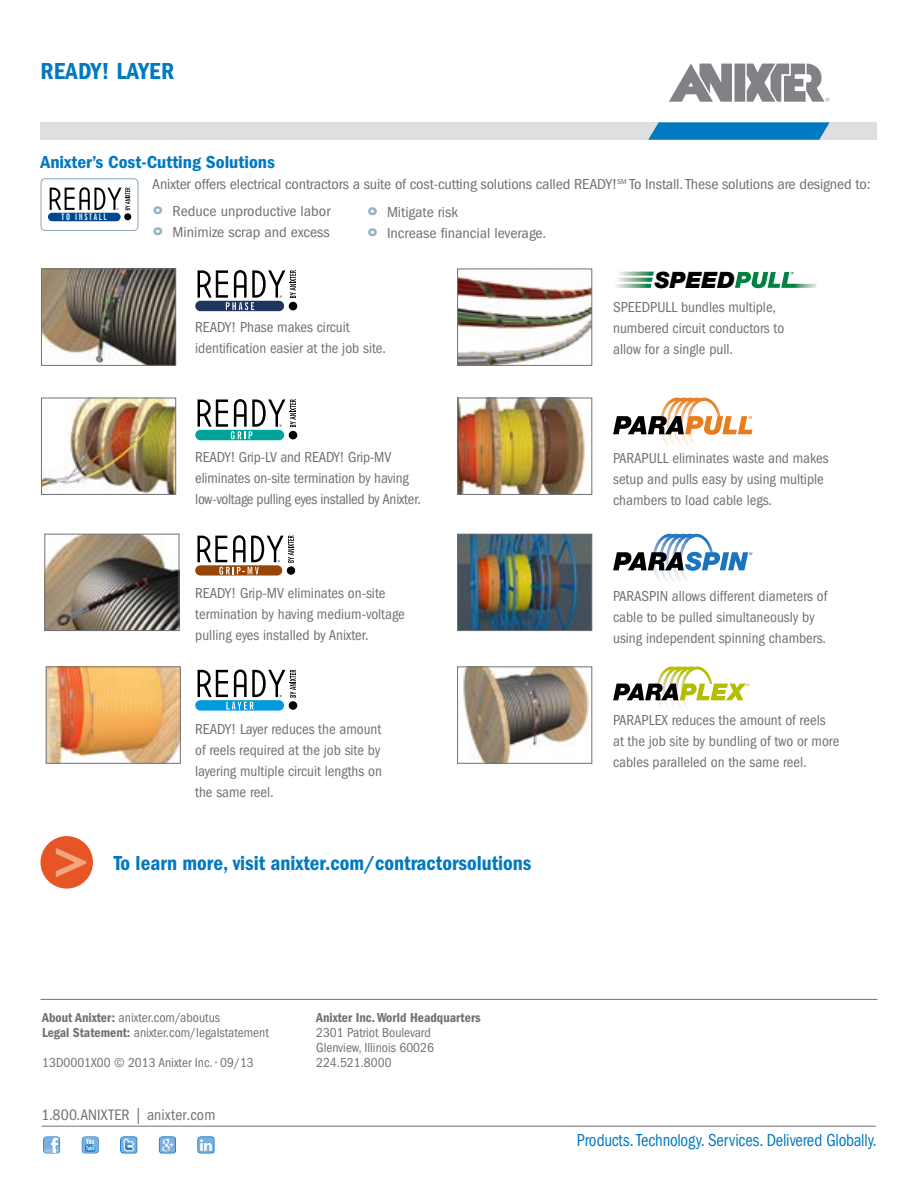
<style>
.page{position:relative;width:918px;height:1188px;background:#fff}
.page>*{position:absolute;margin:0;border:0;box-sizing:border-box;transform-origin:0 0}
.t1{font:24px "ITC Franklin Gothic Std Dm Cd";letter-spacing:.01em;color:#0079c1}
.t2{font:italic 900 22.5px "Helvetica Neue";color:#000}
.t3{font:21px "ITC Franklin Gothic Std Dm Cd";color:#0079c1}
.t4{font:condensed 18px "ITC Franklin Gothic Std";color:#0079c1;scale:.93 1}
.t5{font:18px "ITC Franklin Gothic Std Dm Cd";color:#0079c1;scale:1.07 1}
.t6{font:condensed 15.75px "ITC Franklin Gothic Std";letter-spacing:.01em;color:#717073}
.t7{font:condensed 15px/21px "ITC Franklin Gothic Std";color:#717073}
.t8{font:condensed 15px/27.8px "ITC Franklin Gothic Std";color:#717073;scale:1.07 1}
.t9{font:condensed 13.5px/15px "ITC Franklin Gothic Std";color:#717073}
.t10{font:13.5px "ITC Franklin Gothic Std Dm Cd";color:#717073}
.t11{font:700 extra-condensed 8.85px "News Gothic BT";letter-spacing:.18em;color:#fff}
.s1{font-family:"ITC Franklin Gothic Std Hvy";font-stretch:normal;font-size:27px;color:#95b1c4}
.s2{font-family:"ITC Franklin Gothic Std Dm Cd";font-stretch:normal}
</style>
<div class="page">
<hr style="left:40px;top:999px;width:838px;height:1px;background:#717073">
<hr style="left:41px;top:1126px;width:835px;height:1px;background:#717073">
<div style="left:40px;top:122px;width:838px;height:18px;background:#dfdee0"></div>
<svg style="left:648px;top:122px;width:182px;height:18px;background:#1582c3"></svg>
<div style="left:735px;top:64px;width:10px;height:38px;background:#808285"></div>
<svg style="left:669px;top:64px;width:63px;height:38px"></svg>
<svg style="left:747px;top:64px;width:82px;height:38px"></svg>
<svg style="left:43px;top:1136px;width:17px;height:18px"></svg>
<svg style="left:120px;top:1136px;width:17px;height:18px"></svg>
<svg style="left:82px;top:1136px;width:17px;height:18px"></svg>
<svg style="left:159px;top:1136px;width:17px;height:18px"></svg>
<svg style="left:197px;top:1136px;width:18px;height:18px"></svg>
<div style="left:41px;top:178px;width:98px;height:53px;border:1px solid #94aac0;border-radius:4px"></div>
<svg style="left:50px;top:187px;width:80px;height:23px"></svg>
<div style="left:124px;top:213px;width:7px;height:7px;background:#000;border-radius:50%"></div>
<div style="left:48px;top:213px;width:73px;height:8px;background:#004990;border-radius:4px"></div>
<img style="left:459px;top:276px;width:131px;height:88px">
<div style="left:457px;top:269px;width:135px;height:97px;border:1px solid #717073"></div>
<svg style="left:615px;top:272px;width:39px;height:16px"></svg>
<svg style="left:735px;top:272px;width:82px;height:16px"></svg>
<img style="left:459px;top:400px;width:127px;height:93px">
<div style="left:457px;top:398px;width:135px;height:97px;border:1px solid #717073"></div>
<svg style="left:613px;top:398px;width:139px;height:47px"></svg>
<img style="left:46px;top:536px;width:131px;height:93px">
<div style="left:44px;top:534px;width:135px;height:97px;border:1px solid #717073"></div>
<svg style="left:195px;top:565px;width:87px;height:11px"></svg>
<svg style="left:197px;top:535px;width:97px;height:40px"></svg>
<svg style="left:613px;top:534px;width:139px;height:47px"></svg>
<img style="left:459px;top:536px;width:131px;height:93px">
<div style="left:457px;top:534px;width:135px;height:97px;border:1px solid #717073"></div>
<img style="left:48px;top:668px;width:131px;height:94px">
<div style="left:46px;top:666px;width:135px;height:98px;border:1px solid #717073"></div>
<svg style="left:195px;top:700px;width:89px;height:11px"></svg>
<svg style="left:198px;top:669px;width:98px;height:40px"></svg>
<svg style="left:613px;top:666px;width:136px;height:43px"></svg>
<img style="left:463px;top:668px;width:127px;height:94px">
<div style="left:457px;top:666px;width:135px;height:98px;border:1px solid #717073"></div>
<img style="left:43px;top:271px;width:131px;height:93px">
<div style="left:41px;top:269px;width:135px;height:97px;border:1px solid #717073"></div>
<div style="left:195px;top:301px;width:89px;height:10px;background:#1f355e;border-radius:5px"></div>
<svg style="left:198px;top:270px;width:98px;height:40px"></svg>
<img style="left:43px;top:400px;width:131px;height:93px">
<div style="left:41px;top:398px;width:135px;height:97px;border:1px solid #717073"></div>
<div style="left:195px;top:430px;width:89px;height:10px;background:#00a49a;border-radius:5px"></div>
<svg style="left:198px;top:399px;width:98px;height:40px"></svg>
<div style="left:40px;top:836px;width:53px;height:53px;background:#e75525;border-radius:50%"></div>
<svg style="left:56px;top:848px;width:30px;height:29px"></svg>
<h1 class="t1" style="left:40px;top:58px;width:135px">READY! LAYER</h1>
<p class="t5" style="left:41px;top:151px;width:221px">Anixter’s Cost-Cutting Solutions</p>
<p class="t8" style="left:152px;top:170px;width:673px">Anixter offers electrical contractors a suite of cost-cutting solutions called READY!<sup>SM</sup> To Install. These solutions are designed to: <span class="s1">°</span> Reduce unproductive labor</p>
<p class="t8" style="left:152px;top:219px;width:167px"><span class="s1">°</span> Minimize scrap and excess</p>
<p class="t8" style="left:367px;top:201px;width:169px;line-height:21px"><span class="s1">°</span> Mitigate risk<br><span class="s1">°</span> Increase financial leverage.</p>
<p class="t11" style="left:62px;top:212px;width:47px">TO INSTALL</p>
<p class="t7" style="left:195px;top:317px;width:192px">READY! Phase makes circuit identification easier at the job site.</p>
<p class="t7" style="left:195px;top:447px;width:227px">READY! Grip-LV and READY! Grip-MV eliminates on-site termination by having low-voltage pulling eyes installed by Anixter.</p>
<h2 class="t2" style="left:655px;top:266px;width:82px">SPEED</h2>
<p class="t7" style="left:613px;top:296px;width:173px">SPEEDPULL bundles multiple, numbered circuit conductors to allow for a single pull.</p>
<p class="t7" style="left:613px;top:447px;width:217px">PARAPULL eliminates waste and makes setup and pulls easy by using multiple chambers to load cable legs.</p>
<p class="t7" style="left:195px;top:582px;width:211px">READY! Grip-MV eliminates on-site termination by having medium-voltage pulling eyes installed by Anixter.</p>
<p class="t7" style="left:613px;top:586px;width:216px">PARASPIN allows different diameters of cable to be pulled simultaneously by using independent spinning chambers.</p>
<p class="t7" style="left:195px;top:719px;width:188px;text-align:justify">READY! Layer reduces the amount of reels required at the job site by layering multiple circuit lengths on the same reel.</p>
<p class="t7" style="left:613px;top:710px;width:228px">PARAPLEX reduces the amount of reels at the job site by bundling of two or more cables paralleled on the same reel.</p>
<h3 class="t3" style="left:114px;top:851px;width:419px">To learn more, visit anixter.com/contractorsolutions</h3>
<p class="t9" style="left:42px;top:1010px;width:228px"><span class="s2">About Anixter:</span> anixter.com/aboutus<br><span class="s2">Legal Statement:</span> anixter.com/legalstatement</p>
<p class="t9" style="left:42px;top:1055px;width:213px">13D0001X00 © 2013 Anixter Inc. • 09/13</p>
<p class="t6" style="left:41px;top:1106px;width:175px">1.800.ANIXTER | anixter.com</p>
<p class="t10" style="left:316px;top:1010px;width:166px">Anixter Inc. World Headquarters</p>
<p class="t9" style="left:316px;top:1025px;width:119px">2301 Patriot Boulevard<br>Glenview, Illinois 60026<br>224.521.8000</p>
<p class="t4" style="left:577px;top:1130px;width:324px">Products. Technology. Services. Delivered Globally.</p>
</div>
